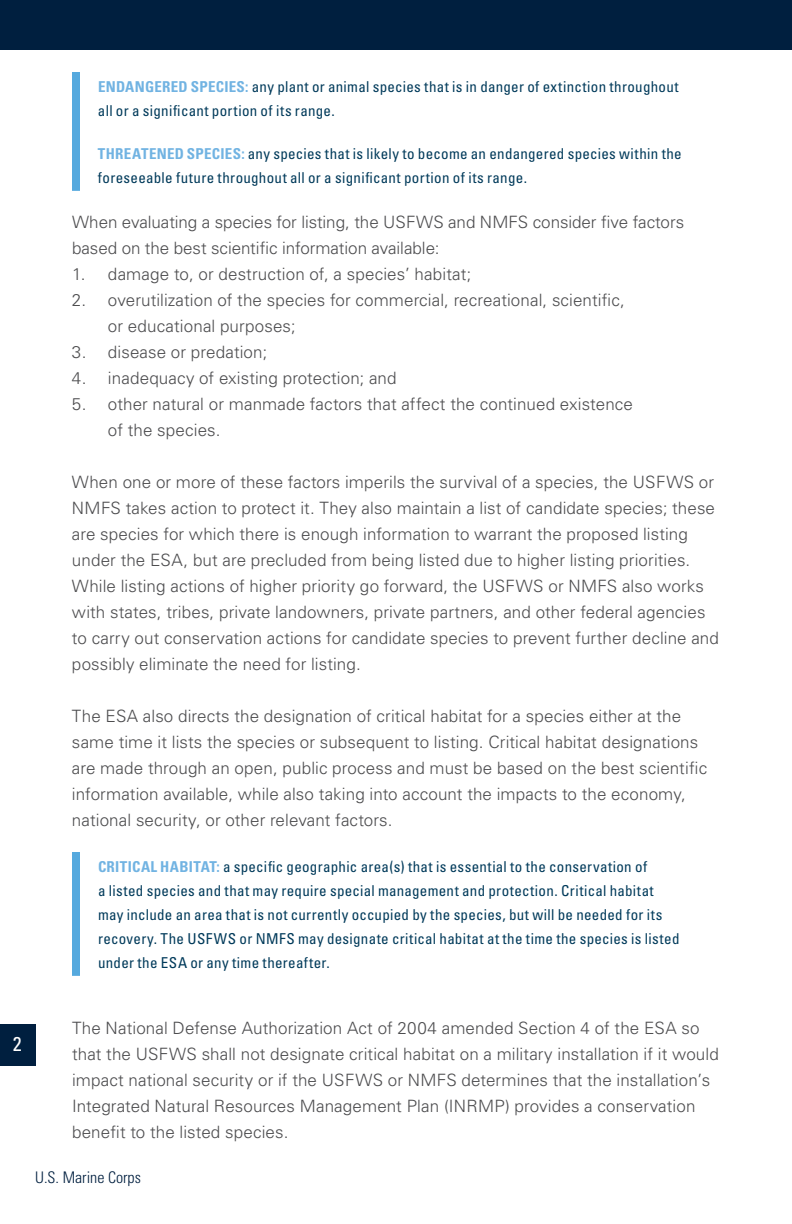
<style>
.page{position:relative;width:792px;height:1224px;background:#fff}
.page>*{position:absolute;margin:0;border:0;box-sizing:border-box;transform-origin:0 0}
.t1{font:condensed 20px "Univers LT Std";color:#fff}
.t2{font:300 17px/26px "Univers LT Std";letter-spacing:.005em;color:#4d4d4f}
.t3{font:300 condensed 16px "Univers LT Std";color:#001f3f}
.t4{font:condensed 15px/24px "Univers LT Std";letter-spacing:.02em;color:#003a5a}
.s1{font-weight:700;color:#71b3e2}
</style>
<div class="page">
<div style="left:0;top:1025px;width:35px;height:41px;background:#001f3f"></div>
<div style="left:0;top:0;width:792px;height:50px;background:#001f3f"></div>
<div style="left:72px;top:72px;width:8px;height:67px;background:#55a9de"></div>
<div style="left:72px;top:139px;width:8px;height:52px;background:#55a9de"></div>
<div style="left:72px;top:852px;width:8px;height:124px;background:#55a9de"></div>
<p class="t4" style="left:98px;top:74px;width:582px"><span class="s1">ENDANGERED SPECIES:</span> any plant or animal species that is in danger of extinction throughout all or a significant portion of its range.</p>
<p class="t4" style="left:98px;top:141px;width:585px"><span class="s1">THREATENED SPECIES:</span> any species that is likely to become an endangered species within the foreseeable future throughout all or a significant portion of its range.</p>
<p class="t2" style="left:72px;top:209px;width:614px">When evaluating a species for listing, the USFWS and NMFS consider five factors based on the best scientific information available:</p>
<p class="t2" style="left:72px;top:261px;width:401px">1. damage to, or destruction of, a species’ habitat;</p>
<p class="t2" style="left:108px;top:287px;width:519px;text-indent:-36px">2. overutilization of the species for commercial, recreational, scientific, or educational purposes;</p>
<p class="t2" style="left:72px;top:339px;width:197px">3. disease or predation;</p>
<p class="t2" style="left:72px;top:365px;width:326px">4. inadequacy of existing protection; and</p>
<p class="t2" style="left:108px;top:391px;width:527px;text-indent:-36px">5. other natural or manmade factors that affect the continued existence of the species.</p>
<p class="t2" style="left:72px;top:469px;width:649px">When one or more of these factors imperils the survival of a species, the USFWS or NMFS takes action to protect it. They also maintain a list of candidate species; these are species for which there is enough information to warrant the proposed listing under the ESA, but are precluded from being listed due to higher listing priorities.<br>While listing actions of higher priority go forward, the USFWS or NMFS also works with states, tribes, private landowners, private partners, and other federal agencies to carry out conservation actions for candidate species to prevent further decline and possibly eliminate the need for listing.</p>
<p class="t2" style="left:72px;top:703px;width:637px">The ESA also directs the designation of critical habitat for a species either at the same time it lists the species or subsequent to listing. Critical habitat designations are made through an open, public process and must be based on the best scientific information available, while also taking into account the impacts to the economy, national security, or other relevant factors.</p>
<p class="t4" style="left:98px;top:854px;width:583px"><span class="s1">CRITICAL HABITAT:</span> a specific geographic area(s) that is essential to the conservation of<br>a listed species and that may require special management and protection. Critical habitat may include an area that is not currently occupied by the species, but will be needed for its recovery. The USFWS or NMFS may designate critical habitat at the time the species is listed under the ESA or any time thereafter.</p>
<p class="t1" style="left:13px;top:1031px;width:10px">2</p>
<p class="t2" style="left:72px;top:1015px;width:648px">The National Defense Authorization Act of 2004 amended Section 4 of the ESA so that the USFWS shall not designate critical habitat on a military installation if it would impact national security or if the USFWS or NMFS determines that the installation’s Integrated Natural Resources Management Plan (INRMP) provides a conservation benefit to the listed species.</p>
<p class="t3" style="left:35px;top:1168px;width:107px">U.S. Marine Corps</p>
</div>
